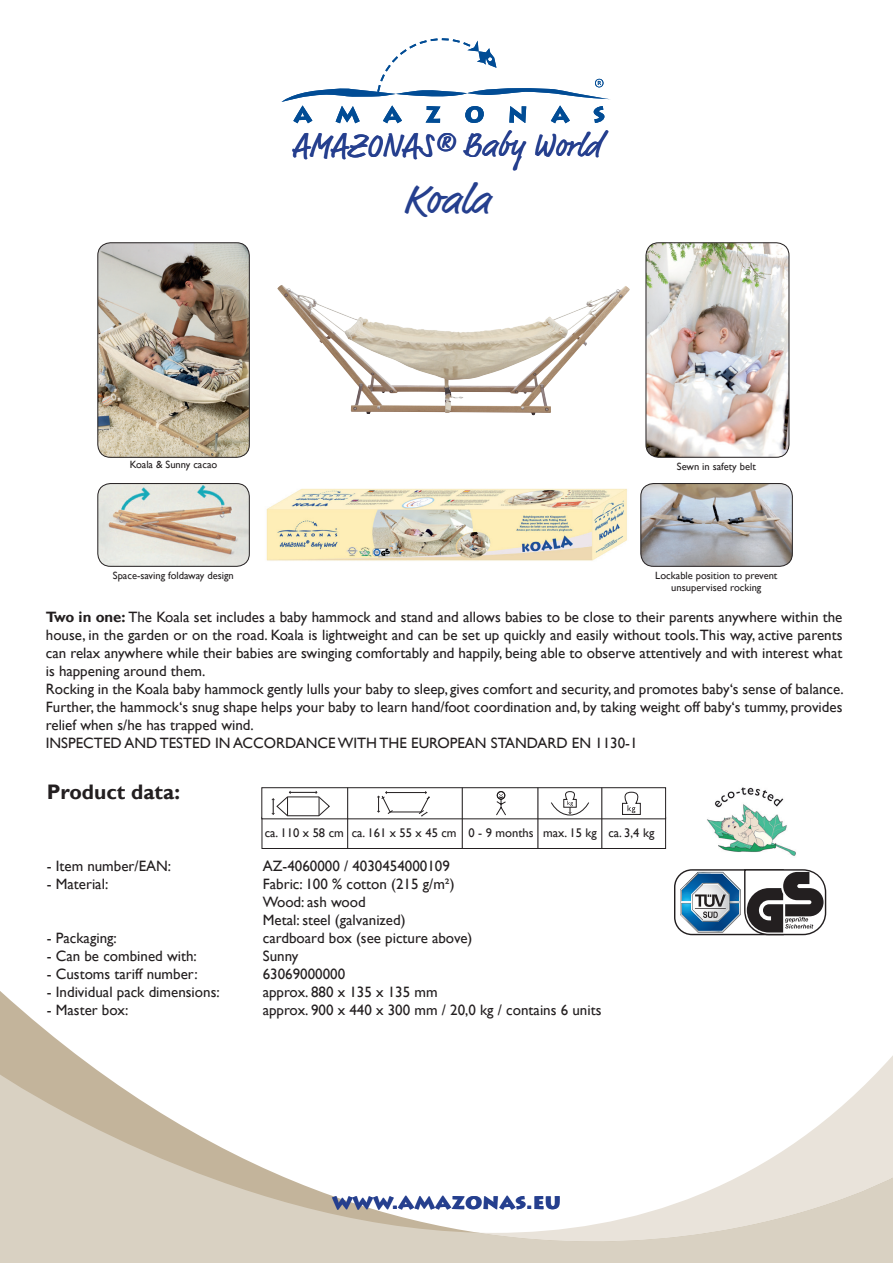
<style>
.page{position:relative;width:893px;height:1263px;background:#fff}
.page>*{position:absolute;margin:0;border:0;box-sizing:border-box;transform-origin:0 0}
.t1{font:42px "Market";color:#253f8e}
.t2{font:33px "Market";color:#253f8e}
.t3{font:900 21px "Lithos Pro";color:#253f8e}
.t4{font:700 21px "Gill Sans";color:#231f20}
.t5{font:15px/18px "Gill Sans";color:#231f20}
.t6{font:12.6px "Gill Sans";color:#231f20}
.t7{font:10.5px/12.6px "Gill Sans";color:#231f20;text-align:center}
.s1{font-weight:700}
</style>
<div class="page">
<svg style="left:0;top:991px;width:103px;height:83px"></svg>
<svg style="left:0;top:1074px;width:893px;height:189px"></svg>
<svg style="left:282px;top:38px;width:328px;height:85px"></svg>
<img style="left:646px;top:243px;width:143px;height:214px">
<div style="left:646px;top:242px;width:143px;height:216px;border:1px solid #231f20;border-radius:13px"></div>
<img style="left:707px;top:787px;width:89px;height:69px">
<img style="left:266px;top:488px;width:361px;height:73px">
<svg style="left:674px;top:869px;width:152px;height:66px"></svg>
<img style="left:641px;top:483px;width:151px;height:83px">
<div style="left:640px;top:483px;width:153px;height:84px;border:1px solid #231f20;border-radius:13px"></div>
<img style="left:98px;top:483px;width:151px;height:83px">
<div style="left:97px;top:483px;width:153px;height:84px;border:1px solid #231f20;border-radius:13px"></div>
<img style="left:98px;top:243px;width:151px;height:214px">
<div style="left:97px;top:242px;width:153px;height:216px;border:1px solid #231f20;border-radius:13px"></div>
<img style="left:277px;top:285px;width:353px;height:130px">
<div style="left:262px;top:817px;width:404px;height:32px;border:1px solid #231f20"></div>
<div style="left:261px;top:787px;width:405px;height:32px;border:1px solid #231f20"></div>
<svg style="left:622px;top:791px;width:19px;height:24px"></svg>
<svg style="left:551px;top:791px;width:38px;height:25px"></svg>
<hr style="left:462px;top:788px;width:1px;height:60px;background:#231f20">
<hr style="left:538px;top:788px;width:1px;height:60px;background:#231f20">
<hr style="left:601px;top:788px;width:1px;height:60px;background:#231f20">
<svg style="left:496px;top:791px;width:10px;height:25px"></svg>
<svg style="left:272px;top:791px;width:58px;height:26px"></svg>
<svg style="left:377px;top:791px;width:53px;height:26px"></svg>
<hr style="left:347px;top:788px;width:1px;height:60px;background:#231f20">
<h2 class="t2" style="left:292px;top:126px;width:310px">AMAZONAS® Baby World</h2>
<h1 class="t1" style="left:403px;top:175px;width:88px">Koala</h1>
<p class="t7" style="left:130px;top:458px;width:89px">Koala &amp; Sunny cacao</p>
<p class="t7" style="left:113px;top:569px;width:122px">Space-saving foldaway design</p>
<p class="t7" style="left:677px;top:460px;width:81px">Sewn in safety belt</p>
<p class="t7" style="left:655px;top:569px;width:124px">Lockable position to prevent unsupervised rocking</p>
<p class="t5" style="left:46px;top:608px;width:800px"><span class="s1">Two in one:</span> The Koala set includes a baby hammock and stand and allows babies to be close to their parents anywhere within the house, in the garden or on the road. Koala is lightweight and can be set up quickly and easily without tools. This way, active parents can relax anywhere while their babies are swinging comfortably and happily, being able to observe attentively and with interest what is happening around them.<br>Rocking in the Koala baby hammock gently lulls your baby to sleep, gives comfort and security, and promotes baby‘s sense of balance.<br>Further, the hammock‘s snug shape helps your baby to learn hand/foot coordination and, by taking weight off baby‘s tummy, provides relief when s/he has trapped wind.<br>INSPECTED AND TESTED IN ACCORDANCE WITH THE EUROPEAN STANDARD EN 1130-1</p>
<h3 class="t4" style="left:47px;top:779px;width:135px">Product data:</h3>
<p class="t6" style="left:265px;top:825px;width:391px">ca. 110 x 58 cm ca. 161 x 55 x 45 cm 0 - 9 months max. 15 kg ca. 3,4 kg</p>
<p class="t5" style="left:47px;top:857px;width:126px">- Item number/EAN:</p>
<p class="t5" style="left:263px;top:857px;width:189px">AZ-4060000 / 4030454000109</p>
<p class="t5" style="left:47px;top:875px;width:63px">- Material:</p>
<p class="t5" style="left:263px;top:875px;width:193px">Fabric: 100 % cotton (215 g/m²)<br>Wood: ash wood<br>Metal: steel (galvanized)</p>
<p class="t5" style="left:47px;top:929px;width:72px">- Packaging:</p>
<p class="t5" style="left:263px;top:929px;width:211px">cardboard box (see picture above)</p>
<p class="t5" style="left:47px;top:947px;width:152px">- Can be combined with:</p>
<p class="t5" style="left:263px;top:947px;width:37px">Sunny</p>
<p class="t5" style="left:47px;top:965px;width:152px">- Customs tariff number:</p>
<p class="t5" style="left:263px;top:965px;width:84px">63069000000</p>
<p class="t5" style="left:47px;top:983px;width:174px">- Individual pack dimensions:</p>
<p class="t5" style="left:263px;top:983px;width:176px">approx. 880 x 135 x 135 mm</p>
<p class="t5" style="left:47px;top:1001px;width:83px">- Master box:</p>
<p class="t5" style="left:263px;top:1001px;width:340px">approx. 900 x 440 x 300 mm / 20,0 kg / contains 6 units</p>
<h3 class="t3" style="left:332px;top:1189px;width:230px">WWW.AMAZONAS.EU</h3>
</div>
